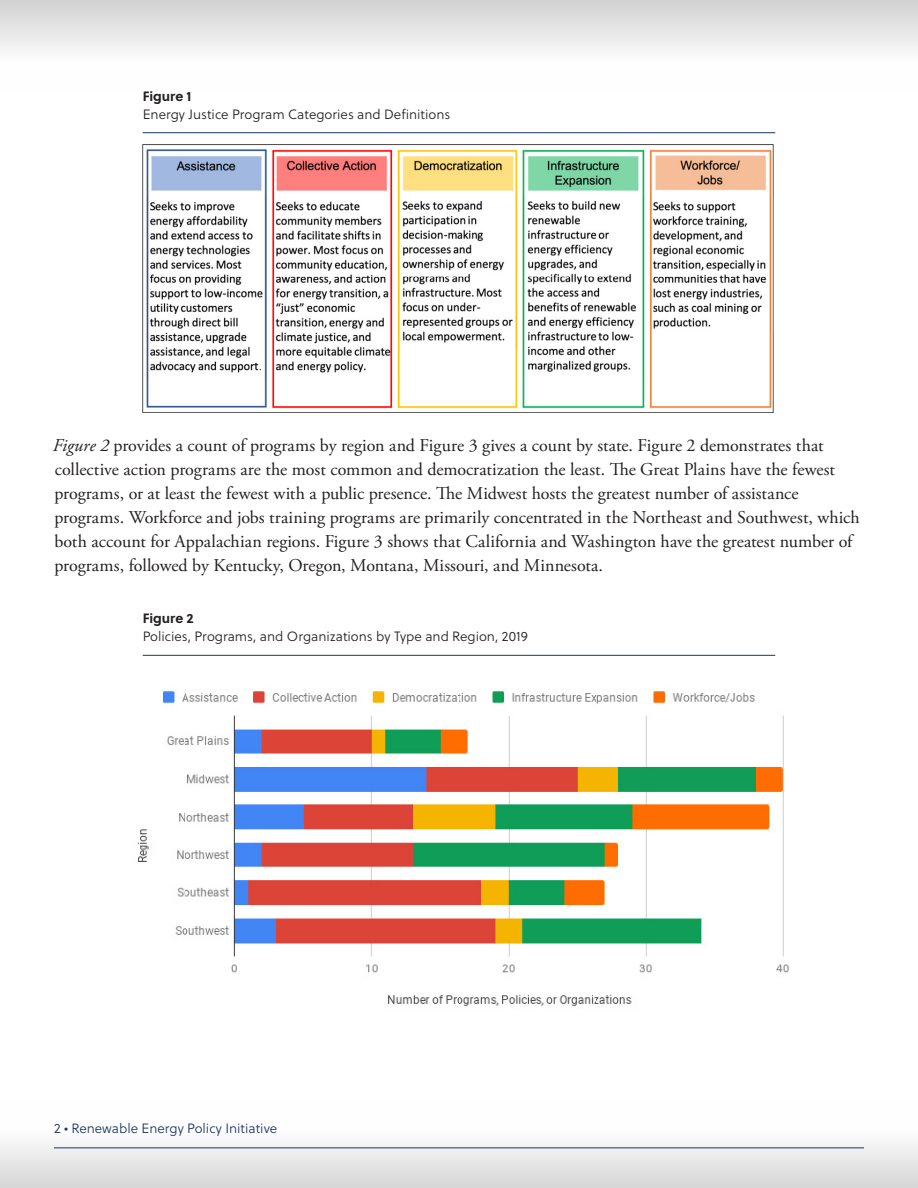
<style>
.page{position:relative;width:918px;height:1188px;background:#fff}
.page>*{position:absolute;margin:0;border:0;box-sizing:border-box;transform-origin:0 0}
.REPI_Paragraph{font:18px/24px "Adobe Garamond Pro";color:#231f20}
.Figure_Caption{font:13.5px "Soleil Lt";color:#231f20}
.t1{font:13.5px "Soleil Lt";color:#1a3564}
.Figure_Title{font:700 13.5px "Soleil";color:#231f20}
.s1{font-style:italic}
</style>
<div class="page">
<div style="left:0;top:1102px;width:918px;height:86px;background:linear-gradient(to bottom,#fff,#dad9d9)"></div>
<hr style="left:54px;top:1148px;width:810px;height:1px;background:#1a3564">
<div style="left:0;top:0;width:918px;height:91px;background:linear-gradient(to bottom,#d6d5d5,#fff)"></div>
<img style="left:143px;top:145px;width:631px;height:267px">
<hr style="left:143px;top:132px;width:632px;height:1px;background:#1a3564">
<hr style="left:143px;top:655px;width:632px;height:1px;background:#1a3564">
<img style="left:137px;top:690px;width:652px;height:316px">
<p class="Figure_Title" style="left:143px;top:86px;width:50px">Figure 1</p>
<p class="Figure_Caption" style="left:143px;top:105px;width:309px">Energy Justice Program Categories and Definitions</p>
<p class="REPI_Paragraph" style="left:53px;top:434px;width:808px"><span class="s1">Figure 2</span> provides a count of programs by region and Figure 3 gives a count by state. Figure 2 demonstrates that collective action programs are the most common and democratization the least. The Great Plains have the fewest programs, or at least the fewest with a public presence. The Midwest hosts the greatest number of assistance programs. Workforce and jobs training programs are primarily concentrated in the Northeast and Southwest, which both account for Appalachian regions. Figure 3 shows that California and Washington have the greatest number of programs, followed by Kentucky, Oregon, Montana, Missouri, and Minnesota.</p>
<p class="Figure_Title" style="left:143px;top:608px;width:52px">Figure 2</p>
<p class="Figure_Caption" style="left:143px;top:627px;width:387px">Policies, Programs, and Organizations by Type and Region, 2019</p>
<p class="t1" style="left:54px;top:1119px;width:225px">2 • Renewable Energy Policy Initiative</p>
</div>
